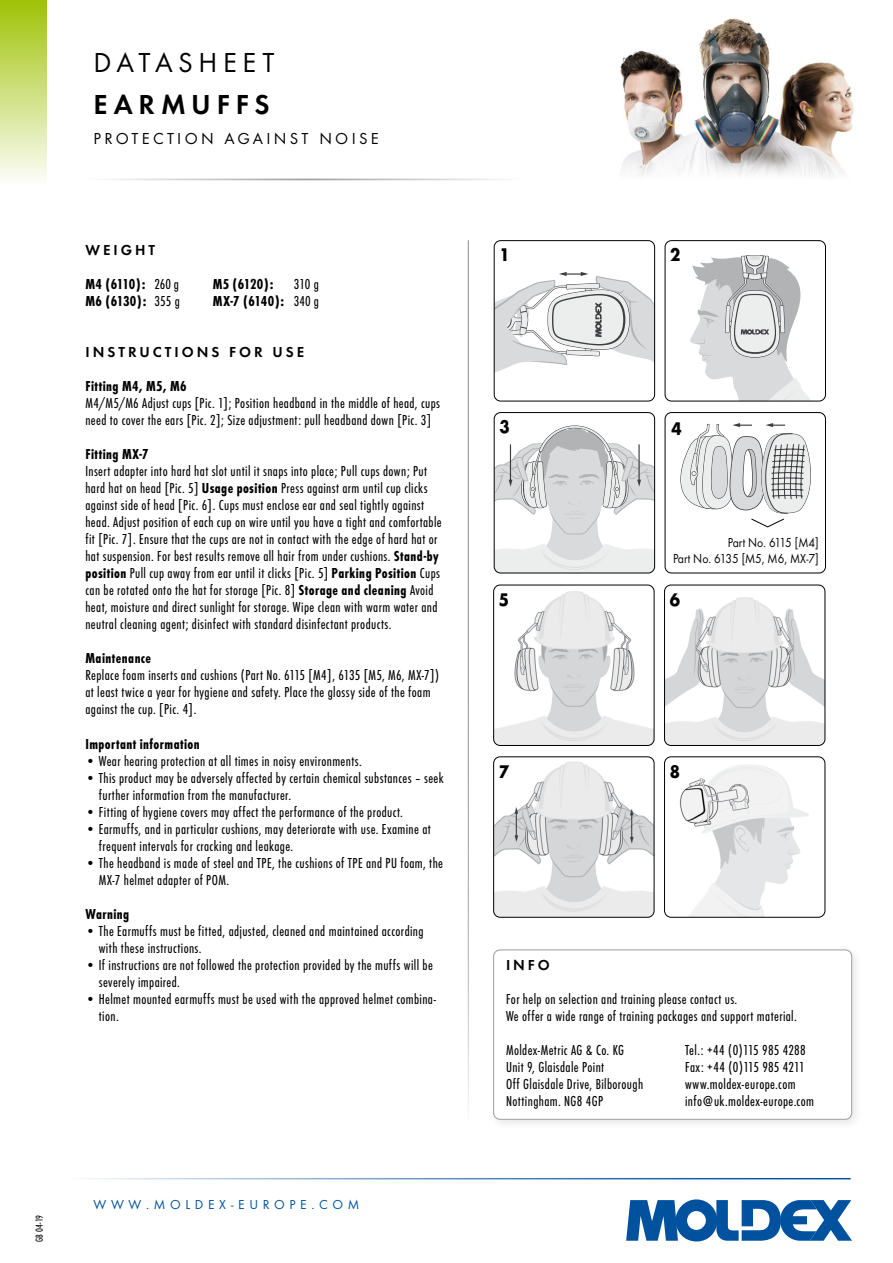
<style>
.page{position:relative;width:893px;height:1263px;background:#fff}
.page>*{position:absolute;margin:0;border:0;box-sizing:border-box;transform-origin:0 0}
.t1{font:28.5px "Futura TCE Boo";letter-spacing:.195em;color:#000}
.t2{font:28.5px "Futura TCE Dem";letter-spacing:.2em;color:#000}
.t3{font:700 19.05px "Futura TCE";color:#000;scale:.9 1}
.t4{font:16.5px "Futura TCE Boo";letter-spacing:.2em;color:#000}
.t5{font:15px/17px "Futura TCE Boo Con";letter-spacing:.025em;color:#000}
.t6{font:15px "Futura TCE Bol Con";letter-spacing:.03em;color:#000}
.t7{font:15px "Futura TCE Dem";letter-spacing:.2em;color:#000}
.t8{font:13.5px/15.8px "Futura TCE Boo";color:#000;text-align:right;scale:.87 1}
.t9{font:13.5px "Futura TCE Boo";letter-spacing:.345em;color:#00519e}
.t10{font:10.5px "Futura TCE Boo Con";color:#000}
.s1{font-family:"Futura TCE Boo Con"}
.s2{font-family:"Futura TCE Bol Con"}
</style>
<div class="page">
<img style="left:620px;top:18px;width:234px;height:135px">
<div style="left:0;top:0;width:47px;height:185px;background:linear-gradient(to bottom,#9fc205,#fdfefb)"></div>
<svg style="left:626px;top:1199px;width:226px;height:42px"></svg>
<hr style="left:62px;top:1178px;width:789px;height:1px;background:#00519e">
<svg style="left:622px;top:153px;width:223px;height:24px;fill:#f2f1f2"></svg>
<hr style="left:85px;top:179px;width:437px;height:1px;background:#9c9e9f">
<div style="left:488px;top:944px;width:375px;height:186px;background:#000;opacity:.1"></div>
<div style="left:494px;top:950px;width:358px;height:169px;background:#fff;border-radius:6px"></div>
<div style="left:493px;top:949px;width:359px;height:171px;border:1px solid #9c9e9f;border-radius:6px"></div>
<hr style="left:468px;top:240px;width:1px;height:883px;background:#9c9e9f">
<img style="left:495px;top:758px;width:159px;height:158px">
<div style="left:493px;top:756px;width:161px;height:162px;border:1px solid #000;border-radius:6px"></div>
<svg style="left:494px;top:425px;width:161px;height:148px"></svg>
<div style="left:494px;top:412px;width:161px;height:161px;border:1px solid #000;border-radius:6px"></div>
<div style="left:665px;top:412px;width:161px;height:161px;border:1px solid #000;border-radius:6px"></div>
<img style="left:666px;top:758px;width:159px;height:158px">
<div style="left:664px;top:756px;width:161px;height:162px;border:1px solid #000;border-radius:7px"></div>
<svg style="left:494px;top:272px;width:161px;height:129px"></svg>
<div style="left:494px;top:240px;width:161px;height:161px;border:1px solid #000;border-radius:6px"></div>
<svg style="left:690px;top:255px;width:135px;height:146px"></svg>
<div style="left:665px;top:240px;width:161px;height:161px;border:1px solid #000;border-radius:6px"></div>
<img style="left:495px;top:586px;width:159px;height:159px">
<div style="left:493px;top:585px;width:161px;height:161px;border:1px solid #000;border-radius:6px"></div>
<img style="left:664px;top:597px;width:161px;height:147px">
<div style="left:664px;top:585px;width:161px;height:161px;border:1px solid #000;border-radius:6px"></div>
<svg style="left:680px;top:423px;width:131px;height:105px"></svg>
<h1 class="t1" style="left:94px;top:46px;width:182px">DATASHEET</h1>
<h1 class="t2" style="left:94px;top:88px;width:177px">EARMUFFS</h1>
<p class="t4" style="left:94px;top:129px;width:287px">PROTECTION AGAINST NOISE</p>
<p class="t7" style="left:85px;top:241px;width:71px">WEIGHT</p>
<p class="t6" style="left:85px;top:275px;width:95px">M4 (6110): <span class="s1">260 g</span></p>
<p class="t6" style="left:213px;top:275px;width:62px">M5 (6120):</p>
<p class="t5" style="left:294px;top:276px;width:26px">310 g</p>
<p class="t6" style="left:85px;top:292px;width:96px">M6 (6130): <span class="s1">355 g</span></p>
<p class="t6" style="left:213px;top:292px;width:107px">MX-7 (6140): <span class="s1">340 g</span></p>
<p class="t7" style="left:85px;top:343px;width:220px">INSTRUCTIONS FOR USE</p>
<p class="t6" style="left:85px;top:378px;width:103px">Fitting M4, M5, M6</p>
<p class="t5" style="left:85px;top:395px;width:356px">M4/M5/M6 Adjust cups [Pic. 1]; Position headband in the middle of head, cups need to cover the ears [Pic. 2]; Size adjustment: pull headband down [Pic. 3]</p>
<p class="t6" style="left:85px;top:446px;width:65px">Fitting MX-7</p>
<p class="t5" style="left:85px;top:463px;width:358px">Insert adapter into hard hat slot until it snaps into place; Pull cups down; Put hard hat on head [Pic. 5] <span class="s2">Usage position</span> Press against arm until cup clicks against side of head [Pic. 6]. Cups must enclose ear and seal tightly against head. Adjust position of each cup on wire until you have a tight and comfortable fit [Pic. 7]. Ensure that the cups are not in contact with the edge of hard hat or hat suspension. For best results remove all hair from under cushions. <span class="s2">Stand-by position</span> Pull cup away from ear until it clicks [Pic. 5] <span class="s2">Parking Position</span> Cups can be rotated onto the hat for storage [Pic. 8] <span class="s2">Storage and cleaning</span> Avoid heat, moisture and direct sunlight for storage. Wipe clean with warm water and neutral cleaning agent; disinfect with standard disinfectant products.</p>
<p class="t6" style="left:85px;top:650px;width:67px">Maintenance</p>
<p class="t5" style="left:85px;top:667px;width:355px">Replace foam inserts and cushions (Part No. 6115 [M4], 6135 [M5, M6, MX-7]) at least twice a year for hygiene and safety. Place the glossy side of the foam against the cup. [Pic. 4].</p>
<p class="t6" style="left:85px;top:735px;width:116px">Important information</p>
<p class="t5" style="left:85px;top:752px;width:278px">• Wear hearing protection at all times in noisy environments.</p>
<p class="t5" style="left:99px;top:769px;width:346px;text-indent:-13px">• This product may be adversely affected by certain chemical substances – seek further information from the manufacturer.</p>
<p class="t5" style="left:85px;top:803px;width:319px">• Fitting of hygiene covers may affect the performance of the product.</p>
<p class="t5" style="left:99px;top:820px;width:334px;text-indent:-13px">• Earmuffs, and in particular cushions, may deteriorate with use. Examine at frequent intervals for cracking and leakage.</p>
<p class="t5" style="left:99px;top:854px;width:346px;text-indent:-13px">• The headband is made of steel and TPE, the cushions of TPE and PU foam, the<br>MX-7 helmet adapter of POM.</p>
<p class="t6" style="left:85px;top:905px;width:45px">Warning</p>
<p class="t5" style="left:99px;top:922px;width:326px;text-indent:-13px">• The Earmuffs must be fitted, adjusted, cleaned and maintained according with these instructions.</p>
<p class="t5" style="left:99px;top:956px;width:336px;text-indent:-13px">• If instructions are not followed the protection provided by the muffs will be severely impaired.</p>
<p class="t5" style="left:99px;top:990px;width:339px;text-indent:-13px">• Helmet mounted earmuffs must be used with the approved helmet combina&shy;tion.</p>
<p class="t10" style="left:34px;top:1242px;width:29px;rotate:-90deg">GB 04-19</p>
<p class="t9" style="left:94px;top:1197px;width:267px">WWW.MOLDEX-EUROPE.COM</p>
<p class="t3" style="left:499px;top:243px;width:13px">1</p>
<p class="t3" style="left:670px;top:243px;width:13px">2</p>
<p class="t3" style="left:499px;top:415px;width:13px">3</p>
<p class="t3" style="left:672px;top:417px;width:13px">4</p>
<p class="t8" style="left:673px;top:535px;width:169px">Part No. 6115 [M4]<br>Part No. 6135 [M5, M6, MX-7]</p>
<p class="t3" style="left:499px;top:588px;width:13px">5</p>
<p class="t3" style="left:670px;top:588px;width:13px">6</p>
<p class="t3" style="left:499px;top:760px;width:13px">7</p>
<p class="t3" style="left:670px;top:760px;width:13px">8</p>
<p class="t7" style="left:506px;top:955px;width:45px">INFO</p>
<p class="t5" style="left:506px;top:990px;width:292px">For help on selection and training please contact us.<br>We offer a wide range of training packages and support material.</p>
<p class="t5" style="left:506px;top:1041px;width:139px">Moldex-Metric AG &amp; Co. KG<br>Unit 9, Glaisdale Point<br>Off Glaisdale Drive, Bilborough<br>Nottingham. NG8 4GP</p>
<p class="t5" style="left:685px;top:1041px;width:130px">Tel.: +44 (0)115 985 4288<br>Fax: +44 (0)115 985 4211 www.moldex-europe.com info@uk.moldex-europe.com</p>
</div>
